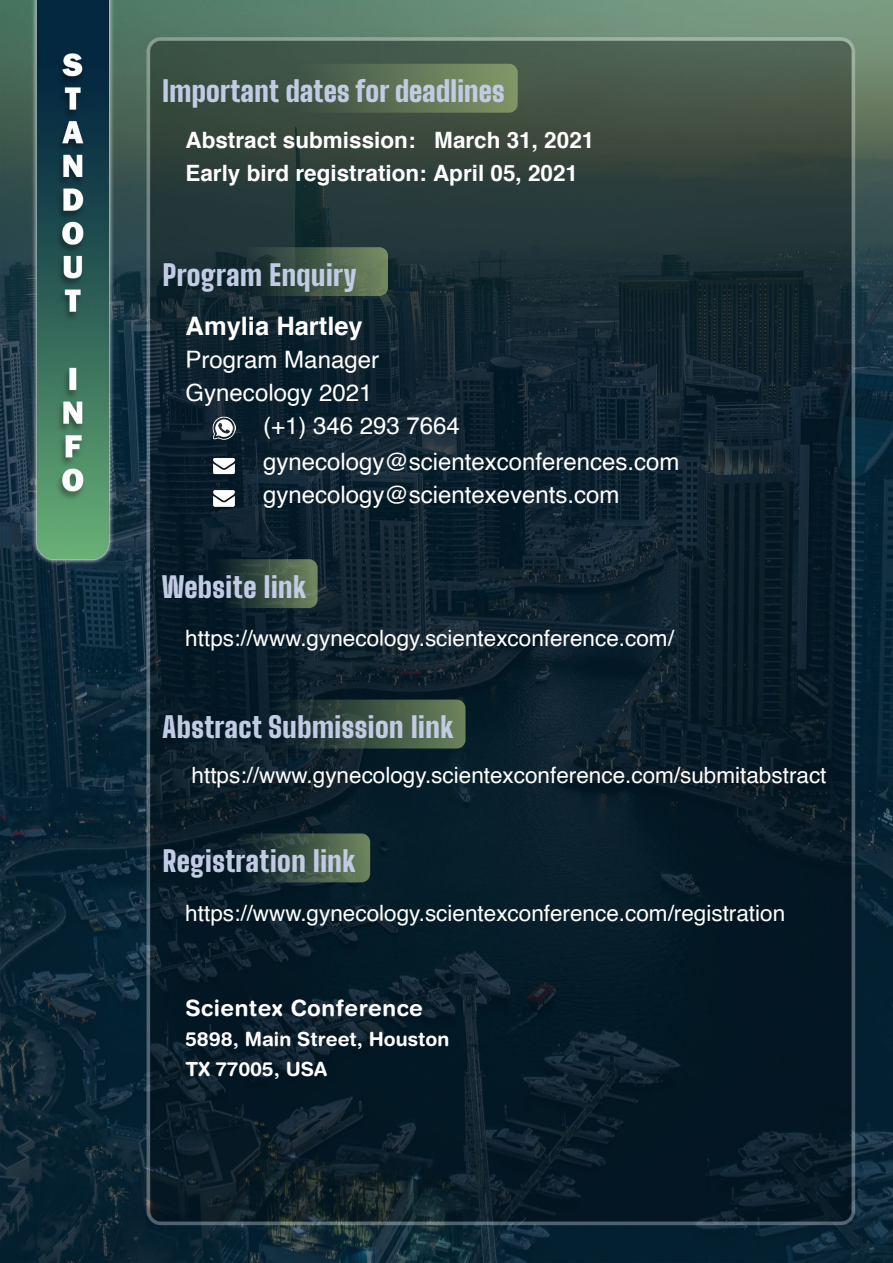
<style>
.page{position:relative;width:893px;height:1263px;background:#fff}
.page>*{position:absolute;margin:0;border:0;box-sizing:border-box;transform-origin:0 0}
.t1{font:900 28.5px "Big Shoulders Display";letter-spacing:.02em;color:#c2cbe4}
.Conclusion_Body{font:700 25.5px "Helvetica";color:#fff}
.Conclusion_Body-2{font:24px "Helvetica";color:#fff}
.Conclusion_Body-3{font:22.5px "Helvetica";color:#fff}
.Body_text{font:700 22.5px "Helvetica";color:#fff}
.t2{font:700 22.5px "Helvetica Rounded";letter-spacing:.02em;color:#fff}
.t3{font:700 19.5px "Helvetica Rounded";color:#fff}
</style>
<div class="page">
<img style="left:0;top:0;width:893px;height:1263px">
<svg style="left:163px;top:247px;width:225px;height:49px"></svg>
<svg style="left:164px;top:559px;width:154px;height:49px"></svg>
<svg style="left:163px;top:700px;width:302px;height:48px"></svg>
<svg style="left:163px;top:833px;width:207px;height:49px"></svg>
<svg style="left:163px;top:64px;width:355px;height:49px"></svg>
<img style="left:212px;top:417px;width:23px;height:22px">
<img style="left:208px;top:448px;width:31px;height:33px">
<img style="left:208px;top:481px;width:31px;height:42px">
<p class="t1" style="left:163px;top:67px;width:344px">Important dates for deadlines</p>
<p class="Body_text" style="left:185px;top:122px;width:410px">Abstract submission: March 31, 2021</p>
<p class="Body_text" style="left:185px;top:155px;width:394px">Early bird registration: April 05, 2021</p>
<p class="t1" style="left:163px;top:250px;width:195px">Program Enquiry</p>
<p class="Conclusion_Body" style="left:186px;top:306px;width:179px">Amylia Hartley</p>
<p class="Conclusion_Body-2" style="left:186px;top:341px;width:195px">Program Manager</p>
<p class="Conclusion_Body-2" style="left:186px;top:374px;width:188px">Gynecology 2021</p>
<p class="Conclusion_Body-2" style="left:263px;top:407px;width:198px">(+1) 346 293 7664</p>
<p class="Conclusion_Body-2" style="left:263px;top:443px;width:418px">gynecology@scientexconferences.com</p>
<p class="Conclusion_Body-2" style="left:263px;top:476px;width:358px">gynecology@scientexevents.com</p>
<p class="t1" style="left:162px;top:562px;width:146px">Website link</p>
<p class="Conclusion_Body-3" style="left:185px;top:621px;width:490px">https://www.gynecology.scientexconference.com/</p>
<p class="t1" style="left:163px;top:703px;width:292px">Abstract Submission link</p>
<p class="Conclusion_Body-3" style="left:192px;top:758px;width:636px">https://www.gynecology.scientexconference.com/submitabstract</p>
<p class="t1" style="left:163px;top:837px;width:194px">Registration link</p>
<p class="Conclusion_Body-3" style="left:185px;top:895px;width:601px">https://www.gynecology.scientexconference.com/registration</p>
<p class="t2" style="left:185px;top:994px;width:239px">Scientex Conference</p>
<p class="t3" style="left:185px;top:1027px;width:265px">5898, Main Street, Houston</p>
<p class="t3" style="left:185px;top:1057px;width:143px">TX 77005, USA</p>
</div>
